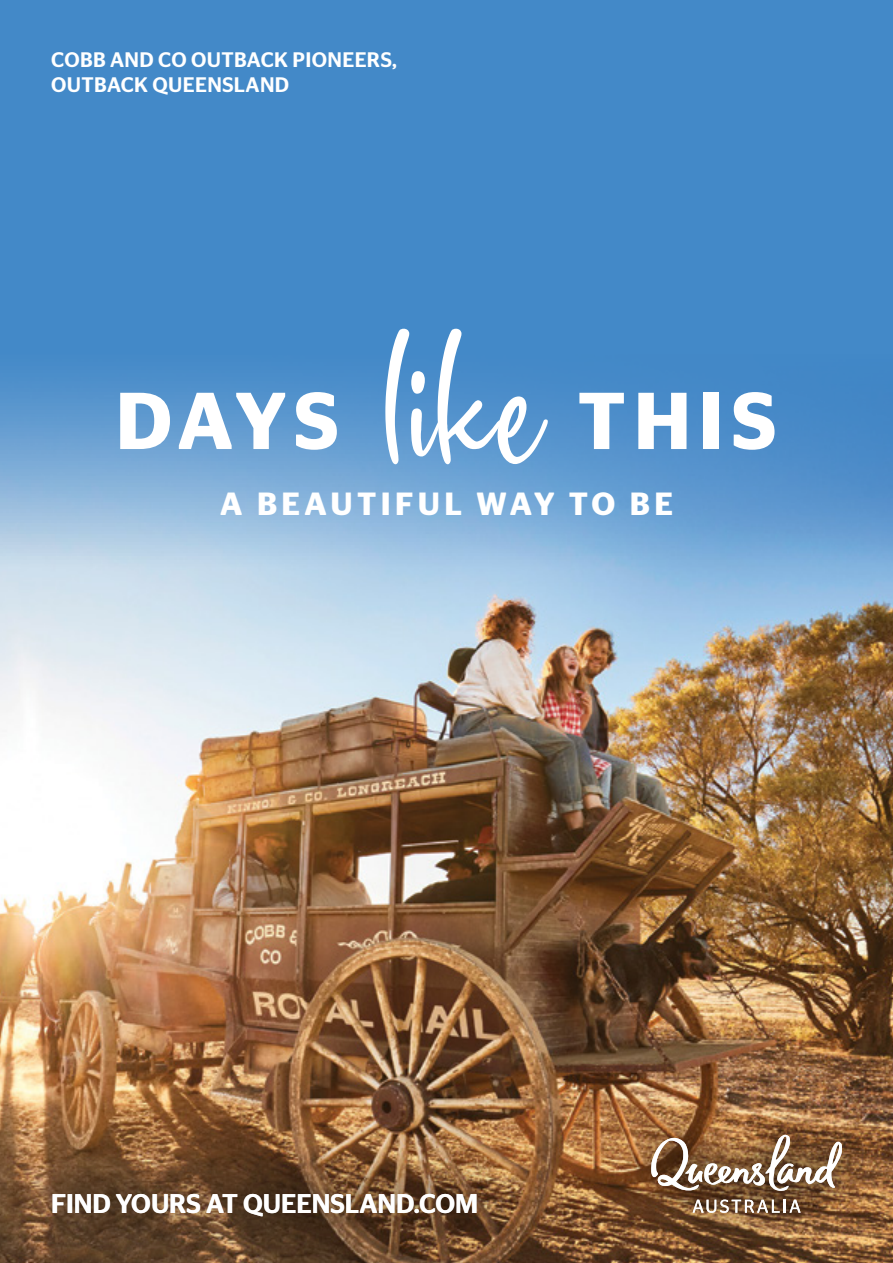
<style>
.page{position:relative;width:893px;height:1263px;background:#4389c8}
.page>*{position:absolute;margin:0;border:0;box-sizing:border-box;transform-origin:0 0}
.t1{font:199.2px "Belgetha";color:#fff}
.t2{font:600 80.4px "Stag Sans";letter-spacing:.1em;color:#fff}
.t3{font:600 32.1px "Stag Sans";letter-spacing:.135em;color:#fff}
.t4{font:500 27px "Stag Sans";color:#fff}
.t5{font:500 21px/25.2px "Stag Sans";letter-spacing:.02em;color:#fff}
</style>
<div class="page">
<img style="left:0;top:381px;width:893px;height:882px">
<div style="left:622px;top:1107px;width:249px;height:135px;background:#000;opacity:.75"></div>
<svg style="left:693px;top:1199px;width:107px;height:14px"></svg>
<svg style="left:651px;top:1135px;width:191px;height:56px;background:#9a7d62"></svg>
<div style="left:8px;top:1147px;width:514px;height:114px;background:#000;opacity:.75"></div>
<p class="t5" style="left:51px;top:47px;width:347px">COBB AND CO OUTBACK PIONEERS,<br>OUTBACK QUEENSLAND</p>
<h1 class="t1" style="left:379px;top:316px;width:157px">like</h1>
<h2 class="t2" style="left:116px;top:374px;width:225px">DAYS</h2>
<h2 class="t2" style="left:577px;top:374px;width:201px">THIS</h2>
<h3 class="t3" style="left:220px;top:486px;width:454px">A BEAUTIFUL WAY TO BE</h3>
<p class="t4" style="left:51px;top:1188px;width:429px">FIND YOURS AT QUEENSLAND.COM</p>
</div>
